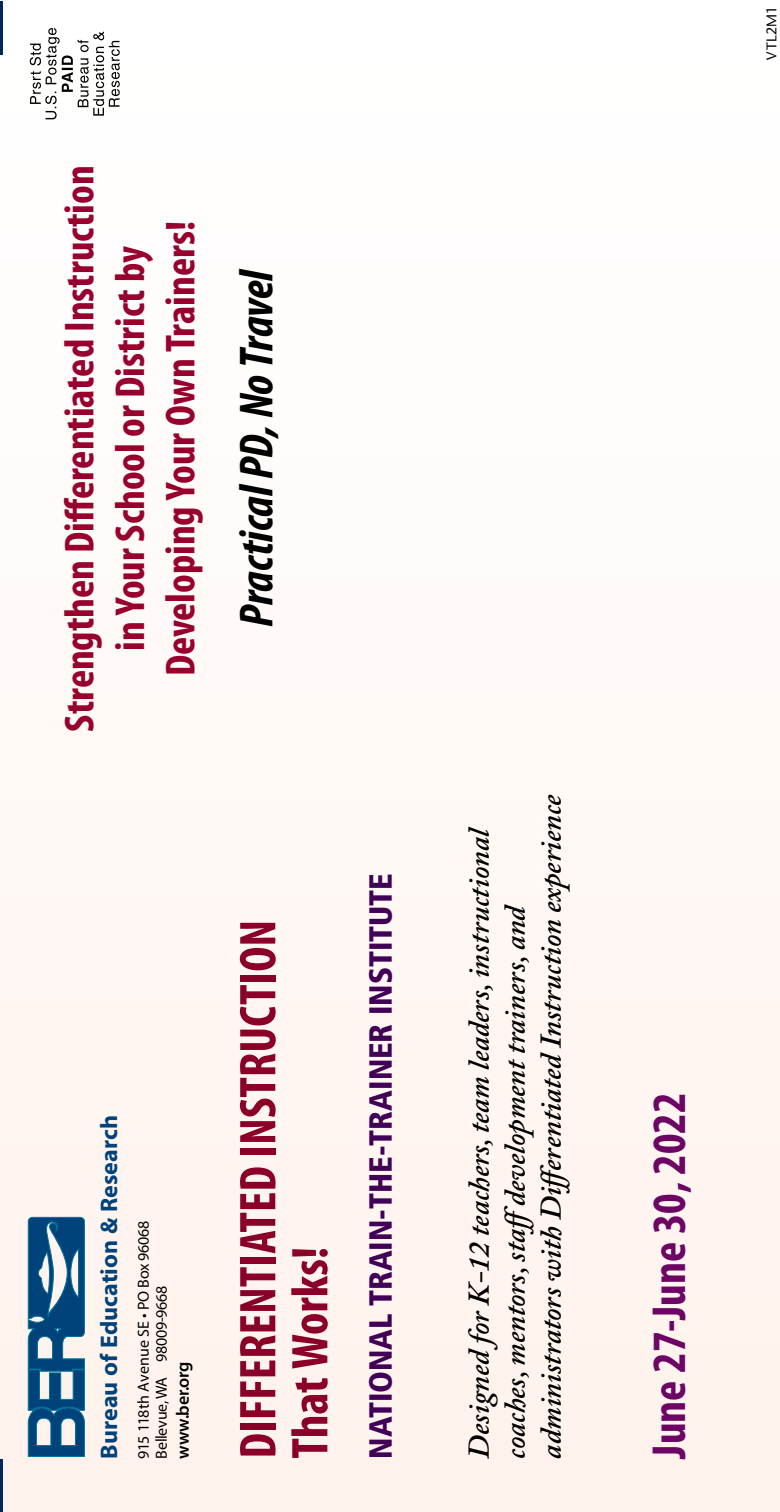
<style>
.page{position:relative;width:780px;height:1512px;background:#fff}
.page>*{position:absolute;margin:0;border:0;box-sizing:border-box;transform-origin:0 0}
.t1{font:700 condensed 52px/52px "Myriad Pro";color:#8b0028}
.t2{font:italic 700 condensed 48px "Myriad Pro";color:#000}
.t3{font:700 condensed 48px "Myriad Pro";color:#6c0563}
.t4{font:700 condensed 42px/50.4px "Myriad Pro";color:#98002e;text-align:center}
.t5{font:900 condensed 32px "Frutiger LT Std";color:#410156}
.t6{font:italic 600 30px/36px "Adobe Caslon Pro";color:#000}
.t7{font:700 24px "Myriad Pro";color:#00427a}
.t8{font:600 18px "Myriad Pro";letter-spacing:-.02em;color:#000}
.t9{font:16px/18px "Myriad Pro";letter-spacing:-.02em;color:#000}
.t10{font:500 14px "Stone Sans Std";letter-spacing:.025em;color:#000}
</style>
<div class="page">
<div style="left:0;top:1px;width:779px;height:1511px;background:#fff9f6"></div>
<hr style="left:0;top:1459px;width:3px;height:53px;background:#00265d">
<hr style="left:0;top:1px;width:3px;height:54px;background:#00265d">
<svg style="left:28px;top:1217px;width:57px;height:240px"></svg>
<svg style="left:30px;top:28px;width:90px;height:91px"></svg>
<h3 class="t4" style="left:53px;top:732px;width:568px;rotate:-90deg">Strengthen Di erentiated Instruction in Your School or District by<br>Developing Your Own Trainers!</h3>
<h2 class="t2" style="left:226px;top:627px;width:360px;rotate:-90deg">Practical PD, No Travel</h2>
<p class="t7" style="left:93px;top:1459px;width:345px;rotate:-90deg">Bureau of Education &amp; Research</p>
<p class="t9" style="left:134px;top:1459px;width:239px;rotate:-90deg">915 118th Avenue SE • PO Box 96068<br>Bellevue, WA 98009-9668</p>
<p class="t8" style="left:171px;top:1459px;width:99px;rotate:-90deg">www.ber.org</p>
<h1 class="t1" style="left:231px;top:1459px;width:540px;rotate:-90deg">DIFFERENTIATED INSTRUCTION<br>That Works!</h1>
<p class="t5" style="left:361px;top:1459px;width:587px;rotate:-90deg">NATIONAL TRAIN-THE-TRAINER INSTITUTE</p>
<p class="t6" style="left:460px;top:1459px;width:666px;rotate:-90deg">Designed for K-12 teachers, team leaders, instructional coaches, mentors, staffdevelopment trainers, and administrators with Differentiated Instruction experience</p>
<p class="t10" style="left:762px;top:60px;width:55px;rotate:-90deg">VTL2M1</p>
<h2 class="t3" style="left:638px;top:1459px;width:367px;rotate:-90deg">June 27-June 30, 2022</h2>
</div>
